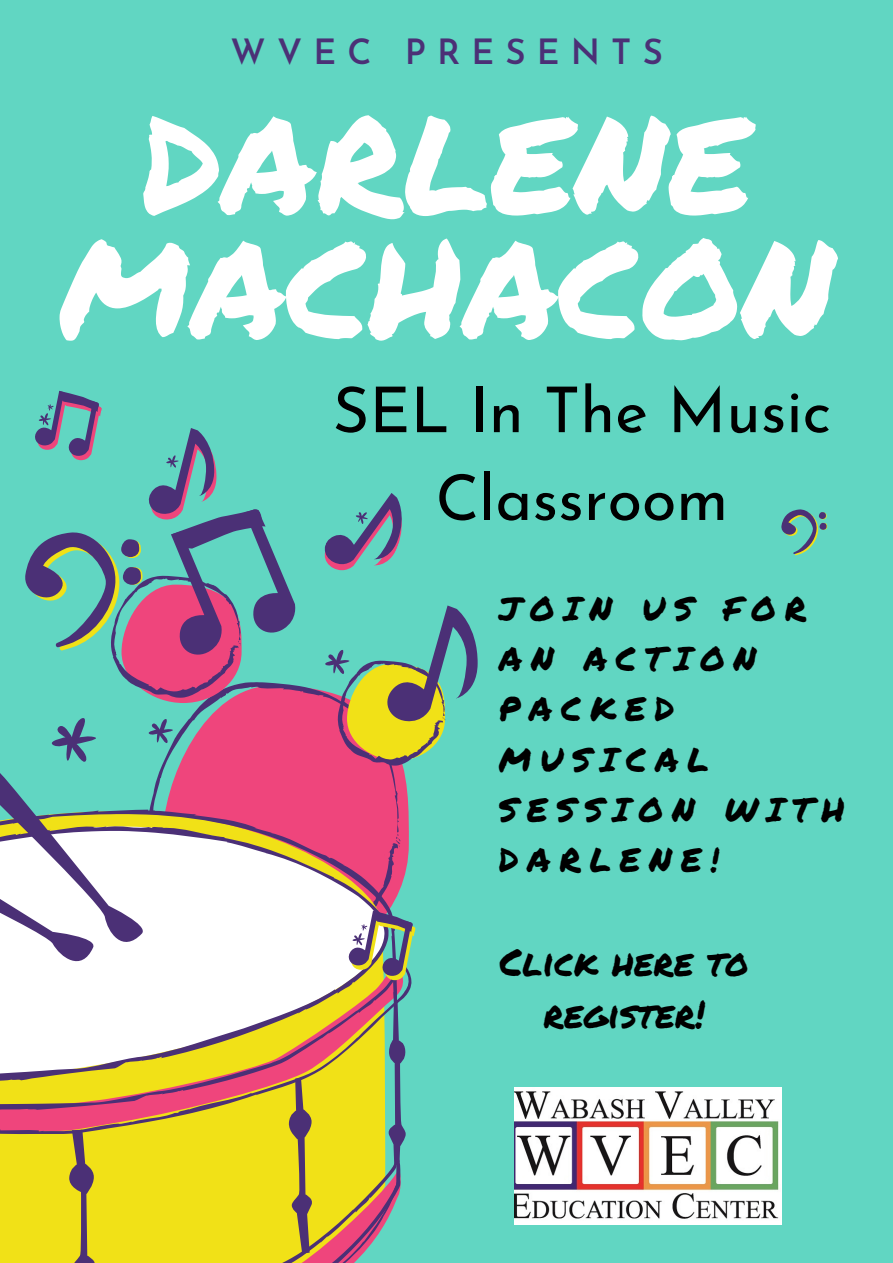
<style>
.page{position:relative;width:893px;height:1263px;background:#61d6c2}
.page>*{position:absolute;margin:0;border:0;box-sizing:border-box;transform-origin:0 0}
.t1{font:135.45px "Permanent Marker";color:#fff}
.t2{font:63px/87.8px "Josefin Sans";color:#000;text-align:center}
.t3{font:37.5px/52.3px "Permanent Marker";color:#000;text-align:center}
.t4{font:600 34.72px "Josefin Sans";letter-spacing:.32em;color:#4b3076}
.t5{font:33.45px/50.3px "Permanent Marker";letter-spacing:.26em;color:#000}
</style>
<div class="page">
<svg style="left:399px;top:766px;width:10px;height:123px"></svg>
<svg style="left:400px;top:833px;width:1px;height:13px"></svg>
<svg style="left:152px;top:685px;width:247px;height:125px;background:#d85684"></svg>
<svg style="left:150px;top:718px;width:26px;height:28px"></svg>
<svg style="left:323px;top:605px;width:155px;height:161px"></svg>
<svg style="left:0;top:718px;width:96px;height:92px"></svg>
<svg style="left:0;top:810px;width:400px;height:453px;background:#e3ca84"></svg>
<svg style="left:349px;top:911px;width:66px;height:69px"></svg>
<svg style="left:25px;top:391px;width:273px;height:312px"></svg>
<svg style="left:781px;top:509px;width:46px;height:46px"></svg>
<svg style="left:324px;top:493px;width:78px;height:78px"></svg>
<img style="left:515px;top:1088px;width:266px;height:136px">
<p class="t4" style="left:231px;top:38px;width:434px">WVEC PRESENTS</p>
<p class="t1" style="left:141px;top:64px;width:612px">DARLENE</p>
<p class="t1" style="left:59px;top:189px;width:777px">MACHACON</p>
<p class="t2" style="left:333px;top:372px;width:500px">SEL In The Music<br>Classroom</p>
<p class="t5" style="left:499px;top:582px;width:347px">JOIN US FOR<br>AN ACTION<br>PACKED<br>MUSICAL<br>SESSION WITH<br>DARLENE!</p>
<p class="t3" style="left:500px;top:934px;width:250px">Click here to register!</p>
</div>
